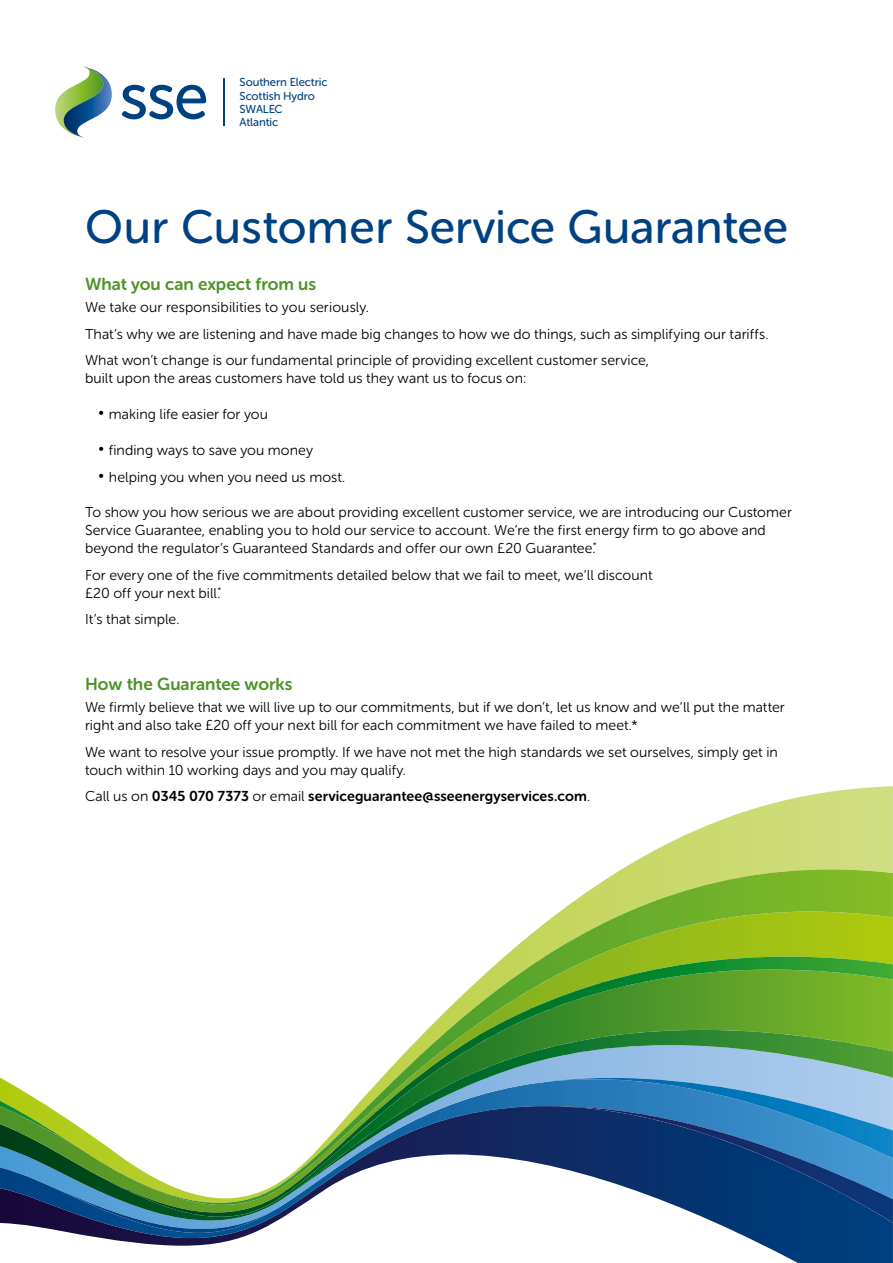
<style>
.page{position:relative;width:893px;height:1263px;background:#fff}
.page>*{position:absolute;margin:0;border:0;box-sizing:border-box;transform-origin:0 0}
.t1{font:46.5px "Museo Sans Rounded 500";color:#004182}
.t2{font:17.25px "Museo Sans Rounded 700";color:#4e9328}
.t3{font:14.25px/18px "Museo Sans Rounded 300";letter-spacing:.005em;color:#000}
.t4{font:14.25px "Museo Sans Rounded 700";letter-spacing:.005em;color:#000}
.t5{font:11.4px/13.2px "Museo Sans Rounded 500";letter-spacing:-.01em;color:#004182}
.s1{font-family:"Museo Sans Rounded 300"}
</style>
<div class="page">
<svg style="left:55px;top:67px;width:57px;height:71px"></svg>
<svg style="left:122px;top:85px;width:84px;height:34px"></svg>
<hr style="left:223px;top:78px;width:1px;height:48px;background:#004182">
<svg style="left:0;top:1220px;width:893px;height:43px"></svg>
<img style="left:866px;top:1220px;width:27px;height:3px">
<img style="left:263px;top:1220px;width:20px;height:2px">
<img style="left:68px;top:1220px;width:195px;height:18px">
<svg style="left:0;top:1212px;width:893px;height:8px"></svg>
<img style="left:110px;top:1212px;width:100px;height:8px">
<svg style="left:561px;top:786px;width:332px;height:125px"></svg>
<svg style="left:0;top:911px;width:893px;height:301px"></svg>
<img style="left:600px;top:956px;width:293px;height:27px">
<img style="left:530px;top:982px;width:113px;height:27px">
<img style="left:478px;top:1008px;width:75px;height:27px">
<img style="left:447px;top:1034px;width:48px;height:27px">
<img style="left:421px;top:1060px;width:31px;height:27px">
<img style="left:394px;top:1092px;width:21px;height:21px">
<img style="left:368px;top:1115px;width:15px;height:24px">
<img style="left:0;top:1124px;width:24px;height:11px">
<img style="left:317px;top:1139px;width:35px;height:26px">
<img style="left:38px;top:1142px;width:41px;height:23px">
<img style="left:316px;top:1164px;width:7px;height:27px">
<img style="left:78px;top:1164px;width:52px;height:27px">
<img style="left:127px;top:1190px;width:164px;height:27px">
<img style="left:656px;top:869px;width:237px;height:52px">
<img style="left:603px;top:900px;width:54px;height:47px">
<img style="left:656px;top:920px;width:54px;height:14px">
<img style="left:551px;top:923px;width:54px;height:50px">
<img style="left:603px;top:946px;width:17px;height:7px">
<img style="left:498px;top:952px;width:54px;height:47px">
<svg style="left:551px;top:972px;width:11px;height:6px"></svg>
<img style="left:472px;top:988px;width:27px;height:40px">
<img style="left:498px;top:998px;width:19px;height:12px">
<img style="left:446px;top:1009px;width:27px;height:39px">
<img style="left:420px;top:1031px;width:27px;height:38px">
<img style="left:393px;top:1055px;width:28px;height:37px">
<img style="left:367px;top:1080px;width:27px;height:35px">
<img style="left:0;top:1101px;width:27px;height:18px">
<img style="left:341px;top:1106px;width:27px;height:33px">
<img style="left:26px;top:1115px;width:27px;height:18px">
<img style="left:315px;top:1131px;width:27px;height:31px">
<img style="left:52px;top:1131px;width:29px;height:18px">
<img style="left:262px;top:1156px;width:54px;height:41px">
<img style="left:89px;top:1155px;width:44px;height:25px">
<img style="left:131px;top:1178px;width:132px;height:27px">
<p class="t5" style="left:240px;top:76px;width:89px">Southern Electric<br>Scottish Hydro<br>SWALEC<br>Atlantic</p>
<h1 class="t1" style="left:85px;top:202px;width:705px">Our Customer Service Guarantee</h1>
<p class="t2" style="left:85px;top:274px;width:233px">What you can expect from us</p>
<p class="t3" style="left:85px;top:294px;width:685px;line-height:26.5px">We take our responsibilities to you seriously.<br>That’s why we are listening and have made big changes to how we do things, such as simplifying our tariffs.<br>What won’t change is our fundamental principle of providing excellent customer service,</p>
<p class="t3" style="left:85px;top:369px;width:443px">built upon the areas customers have told us they want us to focus on:</p>
<p class="t3" style="left:99px;top:405px;width:171px">• making life easier for you</p>
<p class="t3" style="left:99px;top:441px;width:216px">• finding ways to save you money</p>
<p class="t3" style="left:99px;top:468px;width:248px">• helping you when you need us most.</p>
<p class="t3" style="left:85px;top:503px;width:708px">To show you how serious we are about providing excellent customer service, we are introducing our Customer<br>Service Guarantee, enabling you to hold our service to account. We’re the first energy firm to go above and beyond the regulator’s Guaranteed Standards and offer our own £20 Guarantee.<sup>*</sup></p>
<p class="t3" style="left:85px;top:566px;width:569px">For every one of the five commitments detailed below that we fail to meet, we’ll discount £20 off your next bill.<sup>*</sup></p>
<p class="t3" style="left:85px;top:610px;width:96px">It’s that simple.</p>
<p class="t2" style="left:85px;top:674px;width:209px">How the Guarantee works</p>
<p class="t3" style="left:85px;top:699px;width:701px">We firmly believe that we will live up to our commitments, but if we don’t, let us know and we’ll put the matter right and also take £20 off your next bill for each commitment we have failed to meet.*</p>
<p class="t3" style="left:85px;top:743px;width:694px">We want to resolve your issue promptly. If we have not met the high standards we set ourselves, simply get in touch within 10 working days and you may qualify.</p>
<p class="t4" style="left:85px;top:788px;width:507px"><span class="s1">Call us on</span> 0345 070 7373 <span class="s1">or email</span> serviceguarantee@sseenergyservices.com<span class="s1">.</span></p>
</div>
